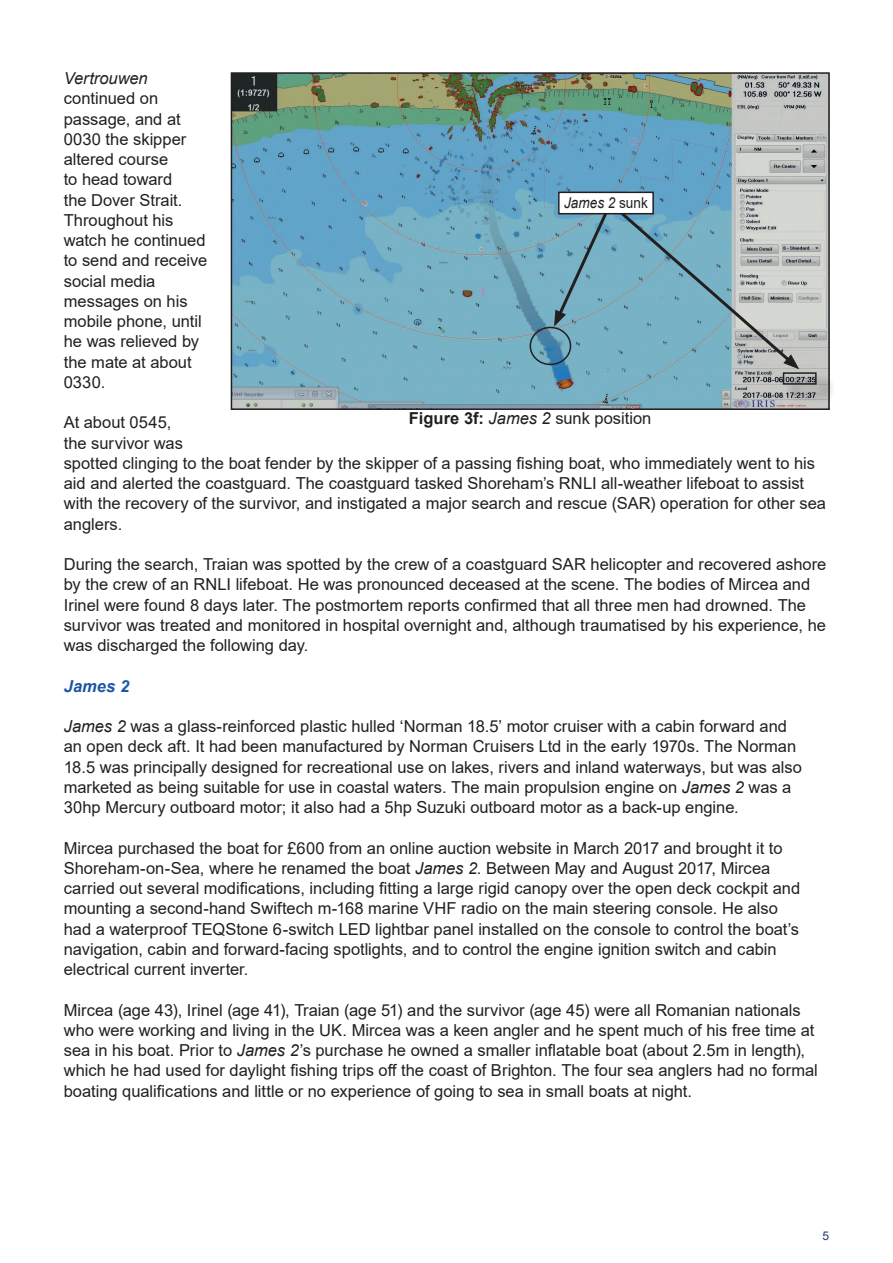
<style>
.page{position:relative;width:893px;height:1263px;background:#fff}
.page>*{position:absolute;margin:0;border:0;box-sizing:border-box;transform-origin:0 0}
._3_0_Main_Body_Text{font:16.5px/20.2px "Arial";color:#231f20}
.Figure_Caption{font:16.5px "Arial";color:#231f20}
._2_1_Sub_Header{font:italic 700 16.5px "Arial";color:#1e56a6}
.Label{font:italic 15px "Arial";letter-spacing:.005em;color:#231f20;scale:.91 1}
.t1{font:12px "Arial";color:#24326f}
.s1{font-style:italic}
.s2{font-style:normal}
.s3{font-weight:700}
</style>
<div class="page">
<img style="left:234px;top:75px;width:593px;height:332px">
<div style="left:231px;top:72px;width:599px;height:338px;border:2px solid #231f20"></div>
<div style="left:785px;top:375px;width:50px;height:28px;background:#231f20;opacity:.75"></div>
<div style="left:783px;top:372px;width:34px;height:13px;border:2px solid #231f20"></div>
<div style="left:530px;top:327px;width:41px;height:38px;border:2px solid #231f20;border-radius:50%"></div>
<svg style="left:554px;top:197px;width:245px;height:172px;background:#87b0bd"></svg>
<div style="left:559px;top:192px;width:94px;height:22px;background:#fff"></div>
<div style="left:558px;top:192px;width:96px;height:22px;border:2px solid #231f20"></div>
<p class="_3_0_Main_Body_Text" style="left:64px;top:68px;width:145px"><span class="s1">Vertrouwen </span>continued on passage, and at<br>0030 the skipper altered course<br>to head toward<br>the Dover Strait.<br>Throughout his watch he continued to send and receive social media messages on his mobile phone, until he was relieved by the mate at about<br>0330.</p>
<p class="_3_0_Main_Body_Text" style="left:64px;top:412px;width:764px">At about 0545,<br>the survivor was<br>spotted clinging to the boat fender by the skipper of a passing fishing boat, who immediately went to his aid and alerted the coastguard. The coastguard tasked Shoreham’s RNLI all-weather lifeboat to assist with the recovery of the survivor, and instigated a major search and rescue (SAR) operation for other sea anglers.</p>
<p class="_3_0_Main_Body_Text" style="left:64px;top:554px;width:764px">During the search, Traian was spotted by the crew of a coastguard SAR helicopter and recovered ashore by the crew of an RNLI lifeboat. He was pronounced deceased at the scene. The bodies of Mircea and Irinel were found 8 days later. The postmortem reports confirmed that all three men had drowned. The survivor was treated and monitored in hospital overnight and, although traumatised by his experience, he was discharged the following day.</p>
<p class="_2_1_Sub_Header" style="left:64px;top:675px;width:67px">James 2</p>
<p class="_3_0_Main_Body_Text" style="left:64px;top:716px;width:739px"><span class="s1">James 2</span> was a glass-reinforced plastic hulled ‘Norman 18.5’ motor cruiser with a cabin forward and an open deck aft. It had been manufactured by Norman Cruisers Ltd in the early 1970s. The Norman 18.5 was principally designed for recreational use on lakes, rivers and inland waterways, but was also marketed as being suitable for use in coastal waters. The main propulsion engine on <span class="s1">James 2</span> was a 30hp Mercury outboard motor; it also had a 5hp Suzuki outboard motor as a back-up engine.</p>
<p class="_3_0_Main_Body_Text" style="left:64px;top:838px;width:738px">Mircea purchased the boat for £600 from an online auction website in March 2017 and brought it to Shoreham-on-Sea, where he renamed the boat <span class="s1">James 2</span>. Between May and August 2017, Mircea carried out several modifications, including fitting a large rigid canopy over the open deck cockpit and mounting a second-hand Swiftech m-168 marine VHF radio on the main steering console. He also had a waterproof TEQStone 6-switch LED lightbar panel installed on the console to control the boat’s navigation, cabin and forward-facing spotlights, and to control the engine ignition switch and cabin electrical current inverter.</p>
<p class="_3_0_Main_Body_Text" style="left:64px;top:1000px;width:756px">Mircea (age 43), Irinel (age 41), Traian (age 51) and the survivor (age 45) were all Romanian nationals who were working and living in the UK. Mircea was a keen angler and he spent much of his free time at sea in his boat. Prior to <span class="s1">James 2</span>’s purchase he owned a smaller inflatable boat (about 2.5m in length), which he had used for daylight fishing trips off the coast of Brighton. The four sea anglers had no formal boating qualifications and little or no experience of going to sea in small boats at night.</p>
<p class="Label" style="left:564px;top:193px;width:94px">James 2 <span class="s2">sunk</span></p>
<p class="Figure_Caption" style="left:409px;top:407px;width:244px"><span class="s3">Figure 3f:</span> <span class="s1">James 2</span> sunk position</p>
<p class="t1" style="left:822px;top:1228px;width:8px">5</p>
</div>
